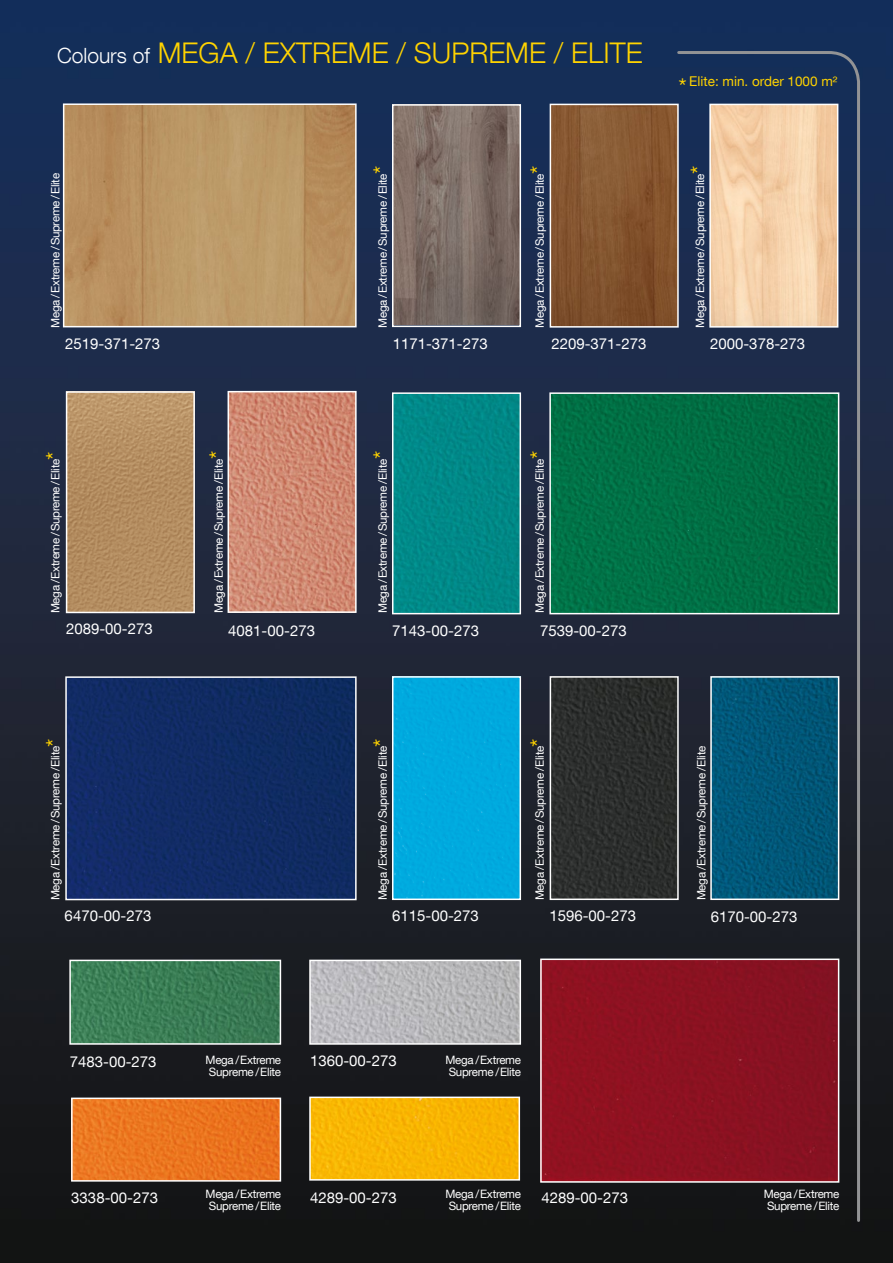
<style>
.page{position:relative;width:893px;height:1263px;background:#fff}
.page>*{position:absolute;margin:0;border:0;box-sizing:border-box;transform-origin:0 0}
.t1{font:300 28.5px "Helvetica Neue LT Com";color:#ffd300}
.t2{font:300 condensed 24.75px "Helvetica Neue LT Com";color:#ffd300}
.t3{font:15px "Helvetica Neue LT Com";color:#fff}
.t4{font:13.5px "Helvetica Neue LT Com";color:#ffd300}
.t5{font:11.55px/12px "Helvetica Neue LT Com";letter-spacing:-.025em;color:#fff}
.s1{font-size:21px;color:#fff}
</style>
<div class="page">
<img style="left:0;top:0;width:893px;height:1263px">
<svg style="left:676px;top:50px;width:185px;height:1173px;background:#212b3f"></svg>
<img style="left:66px;top:106px;width:288px;height:218px">
<div style="left:63px;top:103px;width:294px;height:224px;border:2px solid #fff"></div>
<img style="left:543px;top:961px;width:293px;height:219px">
<div style="left:540px;top:958px;width:299px;height:225px;border:2px solid #fff"></div>
<img style="left:312px;top:1099px;width:205px;height:78px">
<div style="left:309px;top:1096px;width:211px;height:84px;border:2px solid #fff"></div>
<img style="left:395px;top:395px;width:123px;height:216px">
<div style="left:392px;top:392px;width:129px;height:222px;border:2px solid #fff"></div>
<img style="left:553px;top:107px;width:123px;height:218px">
<div style="left:550px;top:104px;width:129px;height:224px;border:2px solid #fff"></div>
<img style="left:231px;top:394px;width:123px;height:216px">
<div style="left:228px;top:391px;width:129px;height:222px;border:2px solid #fff"></div>
<img style="left:72px;top:963px;width:206px;height:79px">
<div style="left:69px;top:960px;width:212px;height:85px;border:2px solid #fff"></div>
<img style="left:713px;top:679px;width:123px;height:218px">
<div style="left:710px;top:676px;width:129px;height:224px;border:2px solid #fff"></div>
<img style="left:395px;top:107px;width:123px;height:217px">
<div style="left:392px;top:104px;width:129px;height:223px;border:2px solid #fff"></div>
<img style="left:312px;top:963px;width:206px;height:79px">
<div style="left:309px;top:960px;width:212px;height:85px;border:2px solid #fff"></div>
<img style="left:68px;top:679px;width:286px;height:218px">
<div style="left:65px;top:676px;width:292px;height:224px;border:2px solid #fff"></div>
<img style="left:552px;top:395px;width:284px;height:216px">
<div style="left:549px;top:392px;width:290px;height:222px;border:2px solid #fff"></div>
<img style="left:553px;top:679px;width:123px;height:218px">
<div style="left:550px;top:676px;width:129px;height:224px;border:2px solid #fff"></div>
<img style="left:712px;top:107px;width:123px;height:218px">
<div style="left:709px;top:104px;width:129px;height:224px;border:2px solid #fff"></div>
<img style="left:74px;top:1100px;width:204px;height:78px">
<div style="left:71px;top:1097px;width:210px;height:84px;border:2px solid #fff"></div>
<div style="left:395px;top:679px;width:123px;height:218px;background:#00aadf"></div>
<div style="left:392px;top:676px;width:129px;height:224px;border:2px solid #fff"></div>
<img style="left:69px;top:394px;width:123px;height:216px">
<div style="left:66px;top:391px;width:129px;height:222px;border:2px solid #fff"></div>
<h1 class="t1" style="left:57px;top:35px;width:587px"><span class="s1">Colours of</span> MEGA / EXTREME / SUPREME / ELITE</h1>
<p class="t4" style="left:689px;top:73px;width:150px">Elite: min. order 1000 m²</p>
<h2 class="t2" style="left:678px;top:73px;width:10px">*</h2>
<p class="t5" style="left:49px;top:328px;width:156px;rotate:-90deg">Mega /Extreme /Supreme /Elite</p>
<h2 class="t2" style="left:368px;top:174px;width:10px;rotate:-90deg">*</h2>
<p class="t5" style="left:376px;top:328px;width:156px;rotate:-90deg">Mega /Extreme /Supreme /Elite</p>
<h2 class="t2" style="left:525px;top:174px;width:10px;rotate:-90deg">*</h2>
<h2 class="t2" style="left:685px;top:174px;width:10px;rotate:-90deg">*</h2>
<p class="t5" style="left:533px;top:328px;width:156px;rotate:-90deg">Mega /Extreme /Supreme /Elite</p>
<p class="t5" style="left:694px;top:328px;width:156px;rotate:-90deg">Mega /Extreme /Supreme /Elite</p>
<p class="t3" style="left:65px;top:335px;width:97px">2519-371-273</p>
<p class="t3" style="left:393px;top:335px;width:97px">1171-371-273</p>
<p class="t3" style="left:551px;top:335px;width:97px">2209-371-273</p>
<p class="t3" style="left:710px;top:335px;width:97px">2000-378-273</p>
<h2 class="t2" style="left:41px;top:459px;width:10px;rotate:-90deg">*</h2>
<p class="t5" style="left:49px;top:613px;width:156px;rotate:-90deg">Mega /Extreme /Supreme /Elite</p>
<h2 class="t2" style="left:204px;top:459px;width:10px;rotate:-90deg">*</h2>
<p class="t5" style="left:213px;top:613px;width:156px;rotate:-90deg">Mega /Extreme /Supreme /Elite</p>
<h2 class="t2" style="left:368px;top:459px;width:10px;rotate:-90deg">*</h2>
<p class="t5" style="left:376px;top:613px;width:156px;rotate:-90deg">Mega /Extreme /Supreme /Elite</p>
<h2 class="t2" style="left:525px;top:459px;width:10px;rotate:-90deg">*</h2>
<p class="t5" style="left:533px;top:613px;width:156px;rotate:-90deg">Mega /Extreme /Supreme /Elite</p>
<p class="t3" style="left:66px;top:620px;width:88px">2089-00-273</p>
<p class="t3" style="left:228px;top:621px;width:88px">4081-00-273</p>
<p class="t3" style="left:392px;top:621px;width:88px">7143-00-273</p>
<p class="t3" style="left:540px;top:621px;width:88px">7539-00-273</p>
<h2 class="t2" style="left:41px;top:746px;width:10px;rotate:-90deg">*</h2>
<p class="t5" style="left:49px;top:900px;width:156px;rotate:-90deg">Mega /Extreme /Supreme /Elite</p>
<h2 class="t2" style="left:368px;top:746px;width:10px;rotate:-90deg">*</h2>
<p class="t5" style="left:376px;top:900px;width:156px;rotate:-90deg">Mega /Extreme /Supreme /Elite</p>
<h2 class="t2" style="left:525px;top:746px;width:10px;rotate:-90deg">*</h2>
<p class="t5" style="left:533px;top:900px;width:156px;rotate:-90deg">Mega /Extreme /Supreme /Elite</p>
<p class="t5" style="left:695px;top:900px;width:156px;rotate:-90deg">Mega /Extreme /Supreme /Elite</p>
<p class="t3" style="left:65px;top:907px;width:88px">6470-00-273</p>
<p class="t3" style="left:392px;top:907px;width:88px">6115-00-273</p>
<p class="t3" style="left:549px;top:907px;width:88px">1596-00-273</p>
<p class="t3" style="left:711px;top:907px;width:88px">6170-00-273</p>
<p class="t3" style="left:70px;top:1052px;width:88px">7483-00-273</p>
<p class="t5" style="left:206px;top:1053px;width:77px">Mega / Extreme<br>Supreme / Elite</p>
<p class="t3" style="left:310px;top:1051px;width:88px">1360-00-273</p>
<p class="t5" style="left:445px;top:1053px;width:77px">Mega / Extreme<br>Supreme / Elite</p>
<p class="t3" style="left:71px;top:1188px;width:88px">3338-00-273</p>
<p class="t5" style="left:206px;top:1188px;width:77px">Mega / Extreme<br>Supreme / Elite</p>
<p class="t5" style="left:445px;top:1188px;width:77px">Mega / Extreme<br>Supreme / Elite</p>
<p class="t5" style="left:764px;top:1188px;width:77px">Mega / Extreme<br>Supreme / Elite</p>
<p class="t3" style="left:310px;top:1188px;width:88px">4289-00-273</p>
<p class="t3" style="left:541px;top:1188px;width:88px">4289-00-273</p>
</div>
